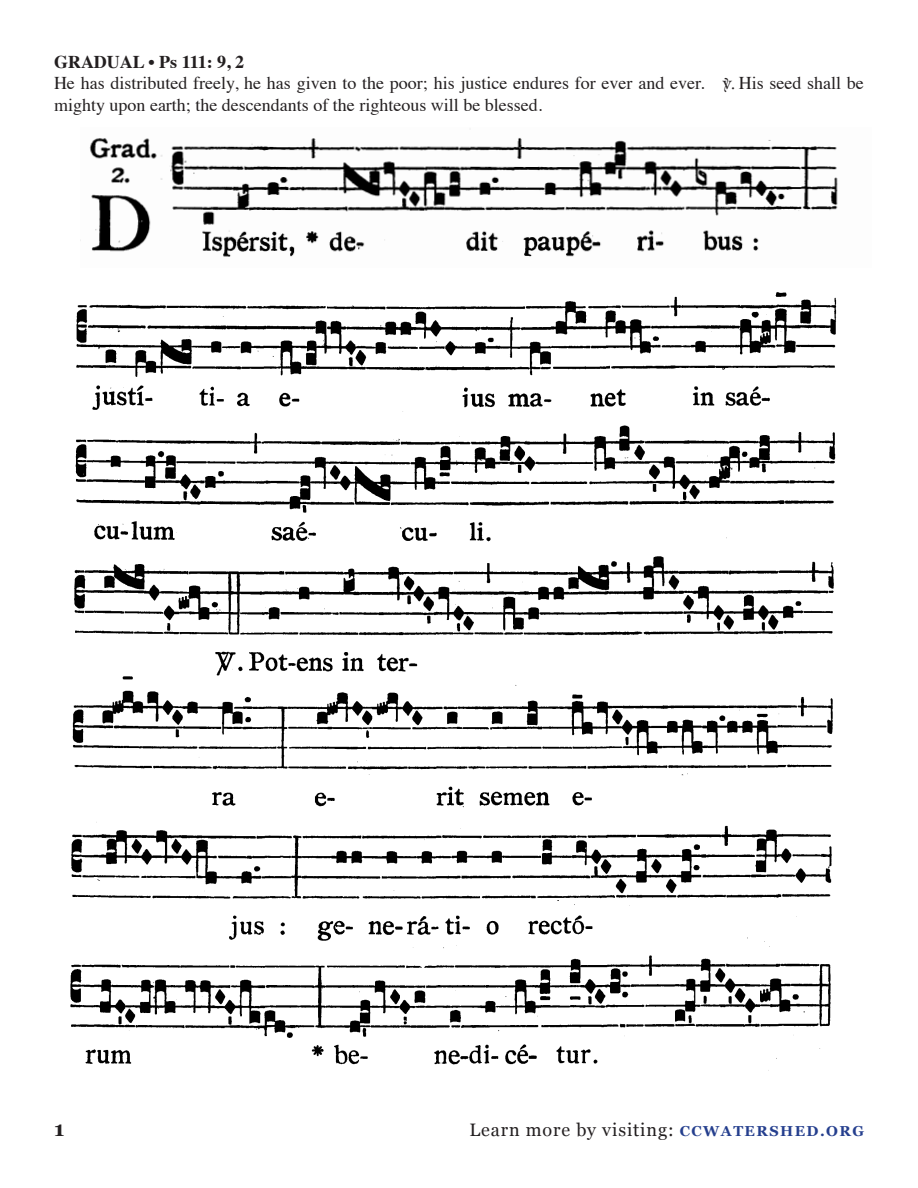
<style>
.page{position:relative;width:918px;height:1188px;background:#fff}
.page>*{position:absolute;margin:0;border:0;box-sizing:border-box;transform-origin:0 0}
.t1{font:700 21px "Georgia";color:#231f20}
.t2{font:18px/21.6px "Times";color:#231f20}
.TRANSLATIONS{font:18px "Georgia";letter-spacing:.05em;color:#231f20}
.t3{font:700 18px "Times";color:#231f20}
.s1{font-family:"Versiculum"}
.s2{font-weight:700;font-size:14.4px;color:#253f8e}
</style>
<div class="page">
<img style="left:80px;top:138px;width:758px;height:119px">
<img style="left:70px;top:292px;width:767px;height:779px">
<p class="t3" style="left:54px;top:44px;width:192px">GRADUAL • Ps 111: 9, 2</p>
<p class="t2" style="left:54px;top:71px;width:811px">He has distributed freely, he has given to the poor; his justice endures for ever and ever. <span class="s1">v</span> His seed shall be mighty upon earth; the descendants of the righteous will be blessed.</p>
<p class="t1" style="left:54px;top:1113px;width:12px">1</p>
<p class="TRANSLATIONS" style="left:469px;top:1117px;width:396px">Learn more by visiting: <span class="s2">CCWATERSHED.ORG</span></p>
</div>
